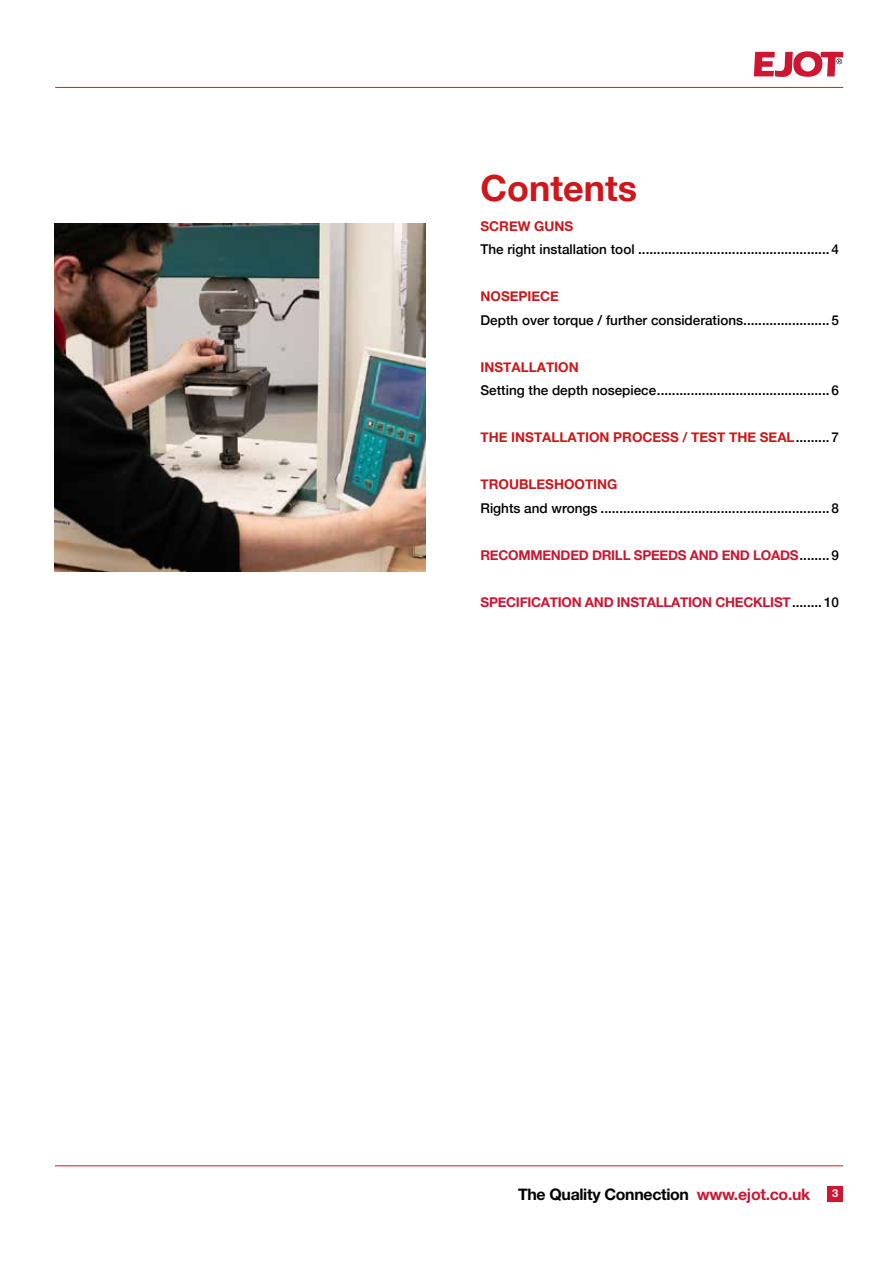
<style>
.page{position:relative;width:893px;height:1263px;background:#fff}
.page>*{position:absolute;margin:0;border:0;box-sizing:border-box;transform-origin:0 0}
.t1{font:700 36px "Helvetica Neue";color:#cd171a}
.t2{font:700 15.9px "Helvetica Neue LT Std";letter-spacing:-.02em;color:#000}
.t3{font:500 13.5px "Helvetica Neue";color:#000}
.t4{font:700 13.5px "Helvetica Neue";color:#cd171a}
.t5{font:700 13.5px "Helvetica Neue";letter-spacing:-.02em;color:#ce1531}
.t6{font:700 11.1px "Helvetica Neue LT Std";color:#fff}
.s1{font-weight:500;color:#000}
.s2{color:#ce1531}
</style>
<div class="page">
<svg style="left:754px;top:51px;width:89px;height:26px"></svg>
<hr style="left:55px;top:87px;width:788px;height:1px;background:#ce1531">
<hr style="left:55px;top:1165px;width:788px;height:1px;background:#ce1531">
<div style="left:827px;top:1186px;width:16px;height:16px;background:#ce1531"></div>
<img style="left:55px;top:224px;width:370px;height:348px">
<h1 class="t1" style="left:480px;top:160px;width:158px">Contents</h1>
<p class="t4" style="left:480px;top:215px;width:94px">SCREW GUNS</p>
<p class="t3" style="left:480px;top:239px;width:360px">The right installation tool ................................................... 4</p>
<p class="t4" style="left:480px;top:286px;width:80px">NOSEPIECE</p>
<p class="t3" style="left:480px;top:309px;width:360px">Depth over torque / further considerations....................... 5</p>
<p class="t4" style="left:480px;top:356px;width:100px">INSTALLATION</p>
<p class="t3" style="left:480px;top:380px;width:360px">Setting the depth nosepiece.............................................. 6</p>
<p class="t4" style="left:480px;top:427px;width:360px">THE INSTALLATION PROCESS / TEST THE SEAL<span class="s1">......... 7</span></p>
<p class="t4" style="left:480px;top:474px;width:139px">TROUBLESHOOTING</p>
<p class="t3" style="left:480px;top:497px;width:360px">Rights and wrongs ............................................................. 8</p>
<p class="t5" style="left:480px;top:544px;width:360px">RECOMMENDED DRILL SPEEDS AND END LOADS<span class="s1">........ 9</span></p>
<p class="t5" style="left:480px;top:591px;width:360px">SPECIFICATION AND INSTALLATION CHECKLIST<span class="s1">........ 10</span></p>
<p class="t2" style="left:518px;top:1185px;width:294px">The Quality Connection <span class="s2">www.ejot.co.uk</span></p>
<p class="t6" style="left:832px;top:1186px;width:8px">3</p>
</div>
